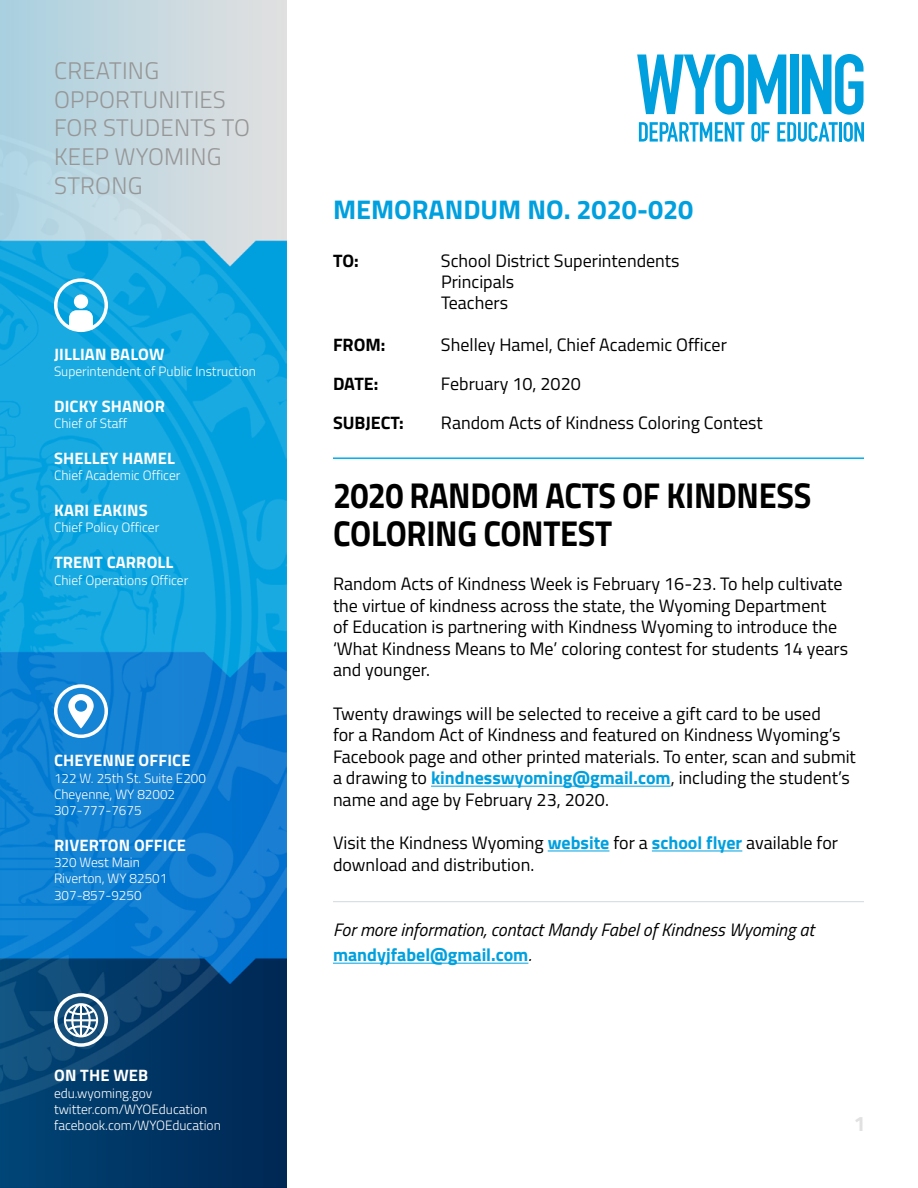
<style>
.page{position:relative;width:918px;height:1188px;background:#fff}
.page>*{position:absolute;margin:0;border:0;box-sizing:border-box;transform-origin:0 0}
.Headline{font:700 36px/37.5px "Titillium Web";letter-spacing:-.01em;color:#000;scale:.9 1}
.Section_Title{font:700 27px "Titillium Web";color:#00a0df}
.t1{font:300 24px/28.8px "Titillium Web";letter-spacing:.01em;color:#969696}
.t2{font:700 21px "Titillium Web";color:#e1e1e1}
.To__From__Etc{font:18px/21.6px "Titillium Web";color:#000}
.Contact_Info{font:italic 18px/25.5px "Titillium Web";color:#000}
.To__From__Etc-2{font:700 18px "Titillium Web";color:#000}
.Sidebar_Title{font:700 16.5px "Titillium Web";letter-spacing:.01em;color:#fff}
.Sidebar_Description{font:300 13.5px "Titillium Web";color:#fff}
.s1{font-weight:700;color:#00a0df}
.s2{font-weight:700;font-style:normal;color:#00a0df}
</style>
<div class="page">
<img style="left:0;top:0;width:286px;height:1188px">
<svg style="left:54px;top:993px;width:54px;height:54px"></svg>
<svg style="left:54px;top:684px;width:54px;height:54px"></svg>
<svg style="left:54px;top:278px;width:54px;height:54px"></svg>
<svg style="left:637px;top:54px;width:149px;height:61px"></svg>
<div style="left:790px;top:55px;width:8px;height:59px;background:#00a0df"></div>
<svg style="left:802px;top:54px;width:62px;height:61px"></svg>
<svg style="left:639px;top:122px;width:106px;height:20px"></svg>
<svg style="left:751px;top:122px;width:19px;height:20px"></svg>
<svg style="left:777px;top:122px;width:61px;height:20px"></svg>
<hr style="left:839px;top:122px;width:3px;height:20px;background:#00a0df">
<svg style="left:844px;top:122px;width:20px;height:20px"></svg>
<hr style="left:333px;top:457px;width:531px;height:2px;background:#00aeef">
<hr style="left:431px;top:786px;width:240px;height:1px;background:#00a0df">
<hr style="left:548px;top:851px;width:61px;height:1px;background:#00a0df">
<hr style="left:652px;top:851px;width:90px;height:1px;background:#00a0df">
<hr style="left:333px;top:901px;width:531px;height:1px;background:#d6dee1">
<hr style="left:333px;top:963px;width:195px;height:1px;background:#00a0df">
<p class="t1" style="left:54px;top:55px;width:197px">CREATING<br>OPPORTUNITIES<br>FOR STUDENTS TO<br>KEEP WYOMING<br>STRONG</p>
<p class="Sidebar_Title" style="left:54px;top:341px;width:112px">JILLIAN BALOW</p>
<p class="Sidebar_Description" style="left:54px;top:361px;width:203px">Superintendent of Public Instruction</p>
<p class="Sidebar_Title" style="left:54px;top:393px;width:112px">DICKY SHANOR</p>
<p class="Sidebar_Description" style="left:54px;top:414px;width:75px">Chief of Staff</p>
<p class="Sidebar_Title" style="left:54px;top:446px;width:122px">SHELLEY HAMEL</p>
<p class="Sidebar_Description" style="left:54px;top:466px;width:128px">Chief Academic Officer</p>
<p class="Sidebar_Title" style="left:54px;top:498px;width:95px">KARI EAKINS</p>
<p class="Sidebar_Description" style="left:54px;top:518px;width:107px">Chief Policy Officer</p>
<p class="Sidebar_Title" style="left:54px;top:550px;width:121px">TRENT CARROLL</p>
<p class="Sidebar_Description" style="left:54px;top:570px;width:136px">Chief Operations Officer</p>
<p class="Sidebar_Title" style="left:54px;top:748px;width:138px">CHEYENNE OFFICE</p>
<p class="Sidebar_Description" style="left:54px;top:768px;width:154px">122 W. 25th St. Suite E200</p>
<p class="Sidebar_Description" style="left:54px;top:784px;width:123px">Cheyenne, WY 82002</p>
<p class="Sidebar_Description" style="left:54px;top:801px;width:89px">307-777-7675</p>
<p class="Sidebar_Title" style="left:54px;top:833px;width:133px">RIVERTON OFFICE</p>
<p class="Sidebar_Description" style="left:54px;top:853px;width:87px">320 West Main</p>
<p class="Sidebar_Description" style="left:54px;top:869px;width:115px">Riverton, WY 82501</p>
<p class="Sidebar_Description" style="left:54px;top:885px;width:89px">307-857-9250</p>
<h1 class="Section_Title" style="left:333px;top:189px;width:362px">MEMORANDUM NO. 2020-020</h1>
<p class="To__From__Etc-2" style="left:333px;top:247px;width:27px">TO:</p>
<p class="To__From__Etc" style="left:441px;top:249px;width:240px">School District Superintendents</p>
<p class="To__From__Etc" style="left:441px;top:270px;width:75px">Principals</p>
<p class="To__From__Etc" style="left:441px;top:291px;width:69px">Teachers</p>
<p class="To__From__Etc-2" style="left:333px;top:331px;width:54px">FROM:</p>
<p class="To__From__Etc" style="left:441px;top:333px;width:287px">Shelley Hamel, Chief Academic Officer</p>
<p class="To__From__Etc-2" style="left:333px;top:370px;width:47px">DATE:</p>
<p class="To__From__Etc" style="left:441px;top:372px;width:141px">February 10, 2020</p>
<p class="To__From__Etc-2" style="left:333px;top:409px;width:72px">SUBJECT:</p>
<p class="To__From__Etc" style="left:441px;top:411px;width:323px">Random Acts of Kindness Coloring Contest</p>
<h2 class="Headline" style="left:333px;top:475px;width:533px">2020 RANDOM ACTS OF KINDNESS<br>COLORING CONTEST</h2>
<p class="To__From__Etc" style="left:333px;top:572px;width:517px">Random Acts of Kindness Week is February 16-23. To help cultivate the virtue of kindness across the state, the Wyoming Department<br>of Education is partnering with Kindness Wyoming to introduce the ‘What Kindness Means to Me’ coloring contest for students 14 years and younger.</p>
<p class="To__From__Etc" style="left:333px;top:702px;width:524px">Twenty drawings will be selected to receive a gift card to be used<br>for a Random Act of Kindness and featured on Kindness Wyoming’s Facebook page and other printed materials. To enter, scan and submit a drawing to <span class="s1">kindnesswyoming@gmail.com</span>, including the student’s name and age by February 23, 2020.</p>
<p class="To__From__Etc" style="left:333px;top:831px;width:507px">Visit the Kindness Wyoming <span class="s1">website</span> for a <span class="s1">school flyer</span> available for download and distribution.</p>
<p class="Contact_Info" style="left:333px;top:916px;width:483px">For more information, contact Mandy Fabel of Kindness Wyoming at <span class="s2">mandyjfabel@gmail.com</span>.</p>
<p class="Sidebar_Title" style="left:54px;top:1063px;width:96px">ON THE WEB</p>
<p class="Sidebar_Description" style="left:54px;top:1083px;width:100px">edu.wyoming.gov</p>
<p class="Sidebar_Description" style="left:54px;top:1099px;width:155px">twitter.com/WYOEducation</p>
<p class="Sidebar_Description" style="left:54px;top:1116px;width:168px">facebook.com/WYOEducation</p>
<p class="t2" style="left:854px;top:1107px;width:13px">1</p>
</div>
